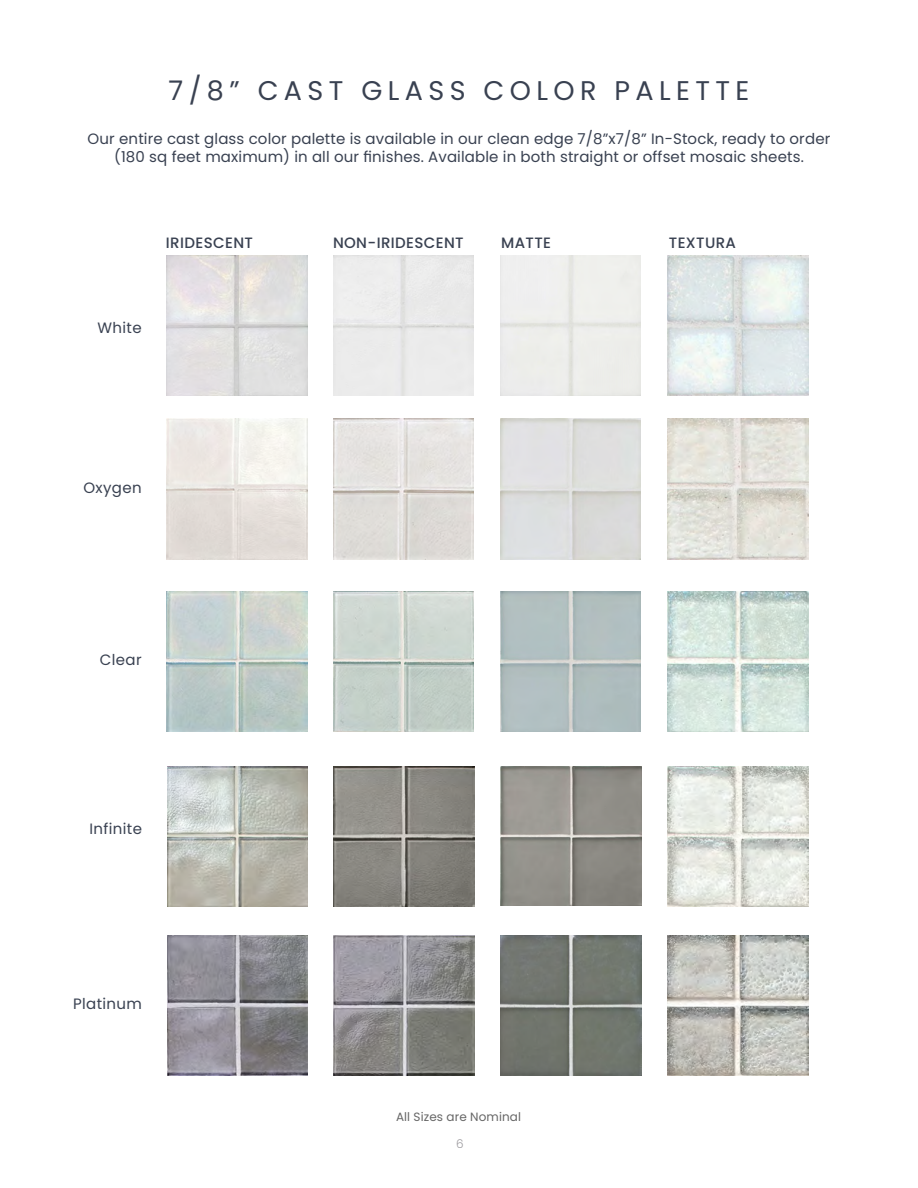
<style>
.page{position:relative;width:918px;height:1188px;background:#fff}
.page>*{position:absolute;margin:0;border:0;box-sizing:border-box;transform-origin:0 0}
.t1{font:27px "Poppins";letter-spacing:.2em;color:#394151}
.t2{font:15px/18px "Poppins";letter-spacing:.01em;color:#394151;text-align:center}
.t3{font:500 15px "Poppins";letter-spacing:.025em;color:#394151}
.t4{font:12px "Poppins";letter-spacing:.01em;color:#666}
.t5{font:300 12px "Poppins";color:#9d9b9f}
</style>
<div class="page">
<img style="left:167px;top:255px;width:140px;height:141px">
<img style="left:167px;top:419px;width:140px;height:140px">
<img style="left:167px;top:591px;width:140px;height:141px">
<img style="left:167px;top:766px;width:141px;height:141px">
<img style="left:167px;top:935px;width:141px;height:141px">
<img style="left:333px;top:419px;width:141px;height:140px">
<img style="left:333px;top:591px;width:141px;height:141px">
<img style="left:334px;top:766px;width:140px;height:141px">
<img style="left:334px;top:935px;width:140px;height:141px">
<img style="left:501px;top:419px;width:140px;height:140px">
<img style="left:501px;top:591px;width:140px;height:141px">
<img style="left:501px;top:766px;width:140px;height:140px">
<img style="left:501px;top:935px;width:140px;height:141px">
<img style="left:668px;top:255px;width:140px;height:141px">
<img style="left:668px;top:419px;width:140px;height:140px">
<img style="left:668px;top:591px;width:140px;height:141px">
<img style="left:668px;top:766px;width:140px;height:141px">
<img style="left:668px;top:935px;width:140px;height:141px">
<h1 class="t1" style="left:169px;top:74px;width:582px">7/8” CAST GLASS COLOR PALETTE</h1>
<p class="t2" style="left:88px;top:130px;width:744px">Our entire cast glass color palette is available in our clean edge 7/8”x7/8” In-Stock, ready to order (180 sq feet maximum) in all our finishes. Available in both straight or offset mosaic sheets.</p>
<p class="t3" style="left:166px;top:234px;width:89px">IRIDESCENT</p>
<p class="t3" style="left:333px;top:234px;width:132px">NON-IRIDESCENT</p>
<p class="t3" style="left:501px;top:234px;width:51px">MATTE</p>
<p class="t3" style="left:669px;top:234px;width:69px">TEXTURA</p>
<p class="t2" style="left:98px;top:319px;width:46px">White</p>
<p class="t2" style="left:83px;top:479px;width:60px">Oxygen</p>
<p class="t2" style="left:100px;top:650px;width:43px">Clear</p>
<p class="t2" style="left:89px;top:820px;width:54px">Infinite</p>
<p class="t2" style="left:73px;top:994px;width:70px">Platinum</p>
<p class="t4" style="left:396px;top:1110px;width:127px">All Sizes are Nominal</p>
<p class="t5" style="left:456px;top:1137px;width:9px">6</p>
</div>
